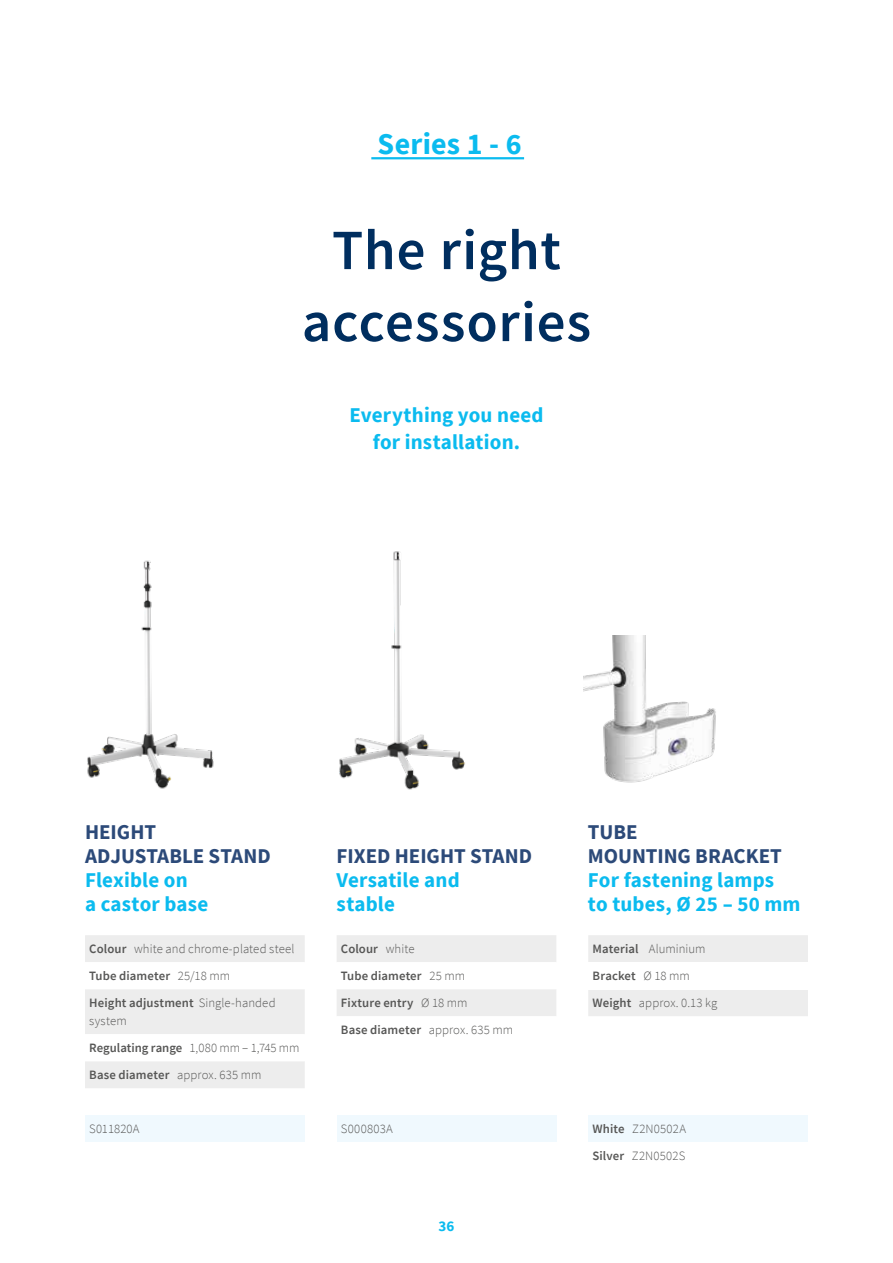
<style>
.page{position:relative;width:893px;height:1263px;background:#fff}
.page>*{position:absolute;margin:0;border:0;box-sizing:border-box;transform-origin:0 0}
.t1{font:600 57px/72px "Source Sans Pro";letter-spacing:.015em;color:#002e5f;text-align:center}
.t2{font:700 30px "Source Sans Pro";letter-spacing:.01em;color:#0bbbef}
.t3{font:700 21px/24px "Source Sans Pro";letter-spacing:.01em;color:#0bbbef}
.t4{font:700 21px/24px "Source Sans Pro";color:#2c4a79}
.t5{font:700 15px "Source Sans Pro";color:#0bbbef}
.t6{font:300 12.75px/27px "Source Sans Pro";letter-spacing:.01em;color:#575756}
.t7{font:600 12.75px/27px "Source Sans Pro";letter-spacing:.01em;color:#575756}
.s1{font-weight:600}
.s2{font-weight:300}
</style>
<div class="page">
<hr style="left:371px;top:157px;width:153px;height:2px;background:#0bbbef">
<div style="left:85px;top:1115px;width:220px;height:27px;background:#f0f9fe"></div>
<div style="left:337px;top:1115px;width:219px;height:27px;background:#f0f9fe"></div>
<svg style="left:337px;top:935px;width:219px;height:81px"></svg>
<div style="left:588px;top:935px;width:220px;height:81px;background:#ededed"></div>
<div style="left:588px;top:962px;width:220px;height:27px;background:#fff"></div>
<svg style="left:85px;top:935px;width:220px;height:153px"></svg>
<img style="left:87px;top:560px;width:127px;height:229px">
<img style="left:339px;top:551px;width:126px;height:239px">
<img style="left:584px;top:636px;width:132px;height:147px">
<div style="left:588px;top:1115px;width:220px;height:27px;background:#f0f9fe"></div>
<h2 class="t2" style="left:378px;top:123px;width:146px">Series 1 - 6</h2>
<h1 class="t1" style="left:302px;top:214px;width:291px">The right accessories</h1>
<h3 class="t3" style="left:349px;top:401px;width:196px;line-height:27px;text-align:center">Everything you need for installation.</h3>
<h3 class="t4" style="left:85px;top:819px;width:187px">HEIGHT<br>ADJUSTABLE STAND</h3>
<h3 class="t3" style="left:85px;top:867px;width:125px">Flexible on<br>a castor base</h3>
<p class="t6" style="left:89px;top:935px;width:207px"><span class="s1">Colour</span> white and chrome-plated steel<br><span class="s1">Tube diameter</span> 25/18 mm<br><span class="s1">Height adjustment</span> Single-handed</p>
<p class="t6" style="left:89px;top:1007px;width:212px">system<br><span class="s1">Regulating range</span> 1,080 mm – 1,745 mm<br><span class="s1">Base diameter</span> approx. 635 mm</p>
<h3 class="t4" style="left:337px;top:844px;width:197px">FIXED HEIGHT STAND</h3>
<h3 class="t3" style="left:337px;top:868px;width:125px">Versatile and stable</h3>
<h3 class="t4" style="left:588px;top:820px;width:196px">TUBE<br>MOUNTING BRACKET</h3>
<h3 class="t3" style="left:588px;top:868px;width:214px">For fastening lamps<br>to tubes, Ø 25 – 50 mm</h3>
<p class="t7" style="left:341px;top:935px;width:174px">Colour <span class="s2">white<br></span>Tube diameter <span class="s2">25 mm<br></span>Fixture entry <span class="s2">Ø 18 mm<br></span>Base diameter <span class="s2">approx. 635 mm</span></p>
<p class="t6" style="left:592px;top:935px;width:126px"><span class="s1">Material</span> Aluminium<br><span class="s1">Bracket</span> Ø 18 mm<br><span class="s1">Weight</span> approx. 0.13 kg</p>
<p class="t6" style="left:89px;top:1115px;width:52px">S011820A</p>
<p class="t6" style="left:341px;top:1115px;width:54px">S000803A</p>
<p class="t5" style="left:439px;top:1216px;width:17px">36</p>
<p class="t6" style="left:592px;top:1115px;width:95px"><span class="s1">White</span> Z2N0502A<br><span class="s1">Silver</span> Z2N0502S</p>
</div>
